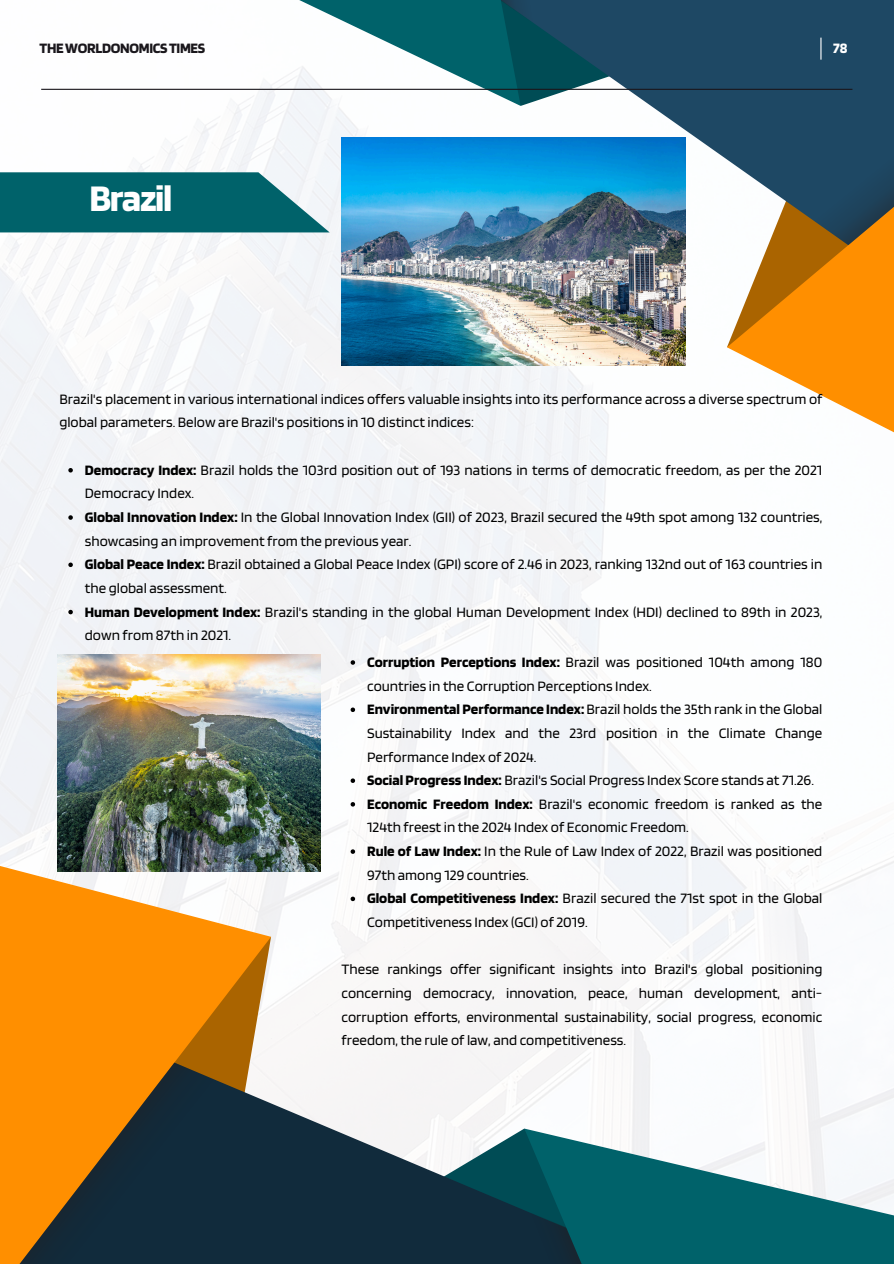
<style>
.page{position:relative;width:894px;height:1264px;background:#fff}
.page>*{position:absolute;margin:0;border:0;box-sizing:border-box;transform-origin:0 0}
.t1{font:700 39.15px "Blinker";letter-spacing:-.035em;color:#fff}
.t2{font:15px/23.7px "Blinker";color:#000}
.t3{font:700 15px "Blinker";letter-spacing:-.02em;color:#1a171c}
.t4{font:700 15px "Blinker";color:#fff}
.s1{font-weight:700}
</style>
<div class="page">
<img style="left:0;top:107px;width:893px;height:1021px">
<svg style="left:271px;top:1029px;width:530px;height:234px;fill:#f6f5f5"></svg>
<svg style="left:0;top:852px;width:271px;height:411px;fill:#ff8f00"></svg>
<svg style="left:433px;top:1128px;width:91px;height:135px"></svg>
<svg style="left:524px;top:1128px;width:369px;height:135px;fill:#00626a"></svg>
<svg style="left:0;top:1062px;width:224px;height:201px;background:#7b5620"></svg>
<svg style="left:228px;top:0;width:480px;height:326px;fill:#f3f5f9"></svg>
<svg style="left:708px;top:0;width:185px;height:499px"></svg>
<svg style="left:383px;top:0;width:253px;height:125px"></svg>
<svg style="left:41px;top:0;width:528px;height:106px"></svg>
<svg style="left:0;top:172px;width:329px;height:60px;background:#1b7279"></svg>
<svg style="left:799px;top:0;width:94px;height:293px;background:#4b544c"></svg>
<hr style="left:41px;top:89px;width:811px;height:1px;background:#1a171c">
<img style="left:58px;top:654px;width:262px;height:217px">
<svg style="left:68px;top:468px;width:5px;height:4px"></svg>
<svg style="left:68px;top:515px;width:5px;height:5px"></svg>
<svg style="left:68px;top:562px;width:5px;height:5px"></svg>
<svg style="left:68px;top:610px;width:5px;height:4px"></svg>
<img style="left:341px;top:137px;width:343px;height:229px">
<svg style="left:350px;top:660px;width:5px;height:4px"></svg>
<svg style="left:350px;top:707px;width:5px;height:5px"></svg>
<svg style="left:350px;top:778px;width:5px;height:5px"></svg>
<svg style="left:350px;top:802px;width:5px;height:4px"></svg>
<svg style="left:350px;top:849px;width:5px;height:4px"></svg>
<svg style="left:350px;top:896px;width:5px;height:5px"></svg>
<p class="t3" style="left:39px;top:39px;width:167px">THEWORLDONOMICSTIMES</p>
<p class="t4" style="left:833px;top:38px;width:16px">78</p>
<p class="t1" style="left:89px;top:174px;width:84px">Brazil</p>
<h2 class="t2" style="left:59px;top:386px;width:764px">Brazil's placement in various international indices offers valuable insights into its performance across a diverse spectrum of global parameters. Below are Brazil's positions in 10 distinct indices:</h2>
<p class="t2" style="left:85px;top:457px;width:738px"><span class="s1">Democracy Index:</span> Brazil holds the 103rd position out of 193 nations in terms of democratic freedom, as per the 2021<br>Democracy Index.</p>
<h1 class="t2" style="left:85px;top:505px;width:738px"><span class="s1">Global Innovation Index:</span> In the Global Innovation Index (GII) of 2023, Brazil secured the 49th spot among 132 countries, showcasing an improvement from the previous year.</h1>
<p class="t2" style="left:85px;top:552px;width:738px"><span class="s1">Global Peace Index:</span> Brazil obtained a Global Peace Index (GPI) score of 2.46 in 2023, ranking 132nd out of 163 countries in the global assessment.</p>
<p class="t2" style="left:85px;top:599px;width:738px"><span class="s1">Human Development Index:</span> Brazil's standing in the global Human Development Index (HDI) declined to 89th in 2023, down from 87th in 2021.</p>
<p class="t2" style="left:367px;top:649px;width:456px"><span class="s1">Corruption Perceptions Index:</span> Brazil was positioned 104th among 180 countries in the Corruption Perceptions Index.</p>
<p class="t2" style="left:367px;top:697px;width:456px;text-align:justify"><span class="s1">Environmental Performance Index:</span> Brazil holds the 35th rank in the Global Sustainability Index and the 23rd position in the Climate Change Performance Index of 2024.</p>
<p class="t2" style="left:367px;top:768px;width:448px"><span class="s1">Social Progress Index:</span> Brazil's Social Progress Index Score stands at 71.26.</p>
<p class="t2" style="left:367px;top:791px;width:456px"><span class="s1">Economic Freedom Index:</span> Brazil's economic freedom is ranked as the<br>124th freest in the 2024 Index of Economic Freedom.</p>
<p class="t2" style="left:367px;top:838px;width:456px"><span class="s1">Rule of Law Index:</span> In the Rule of Law Index of 2022, Brazil was positioned<br>97th among 129 countries.</p>
<p class="t2" style="left:367px;top:886px;width:456px"><span class="s1">Global Competitiveness Index:</span> Brazil secured the 71st spot in the Global<br>Competitiveness Index (GCI) of 2019.</p>
<p class="t2" style="left:341px;top:957px;width:482px;text-align:justify">These rankings offer significant insights into Brazil's global positioning concerning democracy, innovation, peace, human development, anti&shy;corruption efforts, environmental sustainability, social progress, economic freedom, the rule of law, and competitiveness.</p>
</div>
